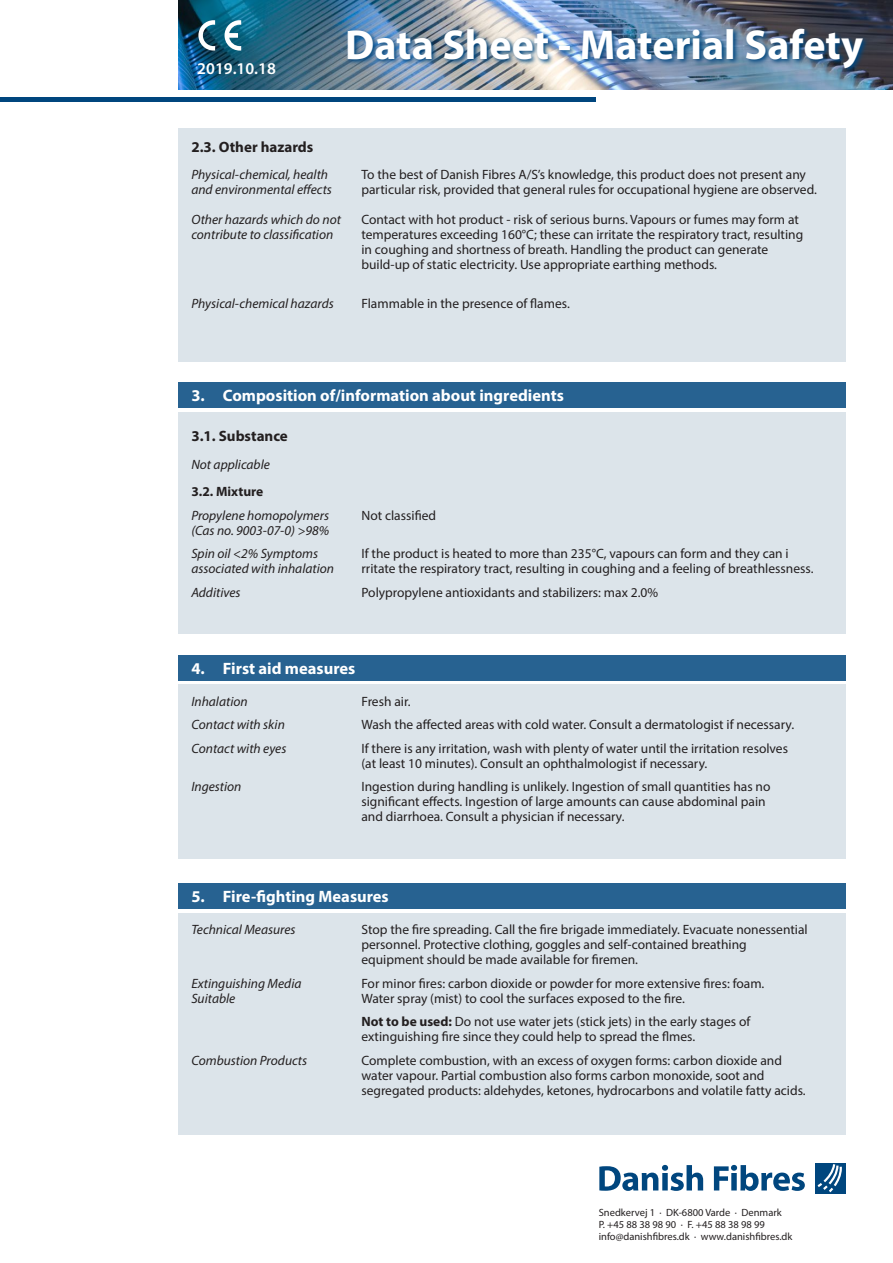
<style>
.page{position:relative;width:893px;height:1263px;background:#fff}
.page>*{position:absolute;margin:0;border:0;box-sizing:border-box;transform-origin:0 0}
.t1{font:700 42px "Myriad Pro";color:#fff}
.Mellem{font:700 16.5px "Myriad Pro";color:#fff}
.Mellem-2{font:600 16.5px "Myriad Pro";color:#fff}
.Underpunkt{font:700 15px "Myriad Pro";color:#231f20}
.Brød{font:13.5px/15px "Myriad Pro";color:#231f20}
.Brød-2{font:italic 13.5px "Myriad Pro";color:#231f20}
.Brødmellem{font:700 13.5px "Myriad Pro";color:#231f20}
.t2{font:10.5px "Myriad Pro";color:#231f20}
.s1{font-weight:700}
</style>
<div class="page">
<hr style="left:0;top:98px;width:595px;height:4px;background:#00467e">
<img style="left:179px;top:0;width:714px;height:89px">
<img style="left:346px;top:26px;width:523px;height:49px">
<div style="left:179px;top:128px;width:667px;height:233px;background:#dce4ea"></div>
<div style="left:179px;top:412px;width:667px;height:222px;background:#dce4ea"></div>
<div style="left:179px;top:685px;width:667px;height:174px;background:#dce4ea"></div>
<div style="left:179px;top:383px;width:667px;height:25px;background:#276291"></div>
<div style="left:179px;top:655px;width:667px;height:25px;background:#276291"></div>
<div style="left:179px;top:913px;width:667px;height:221px;background:#dce4ea"></div>
<div style="left:179px;top:883px;width:667px;height:26px;background:#276291"></div>
<svg style="left:198px;top:20px;width:17px;height:31px"></svg>
<svg style="left:225px;top:20px;width:16px;height:31px"></svg>
<svg style="left:599px;top:1165px;width:104px;height:26px"></svg>
<svg style="left:714px;top:1165px;width:91px;height:26px"></svg>
<div style="left:815px;top:1163px;width:31px;height:31px;background:#00467e"></div>
<svg style="left:818px;top:1164px;width:24px;height:28px"></svg>
<p class="Mellem-2" style="left:197px;top:58px;width:80px">2019.10.18</p>
<p class="t1" style="left:345px;top:18px;width:519px">Data Sheet - Material Safety</p>
<p class="Underpunkt" style="left:191px;top:137px;width:124px">2.3. Other hazards</p>
<p class="Brød-2" style="left:191px;top:166px;width:138px">Physical-chemical, health</p>
<p class="Brød" style="left:361px;top:167px;width:446px">To the best of Danish Fibres A/S’s knowledge, this product does not present any</p>
<p class="Brød-2" style="left:191px;top:181px;width:142px">and environmental effects</p>
<p class="Brød" style="left:361px;top:182px;width:457px">particular risk, provided that general rules for occupational hygiene are observed.</p>
<p class="Brød-2" style="left:191px;top:211px;width:151px">Other hazards which do not</p>
<p class="Brød" style="left:361px;top:212px;width:439px">Contact with hot product - risk of serious burns. Vapours or fumes may form at</p>
<p class="Brød-2" style="left:191px;top:226px;width:143px">contribute to classification</p>
<p class="Brød" style="left:361px;top:227px;width:443px">temperatures exceeding 160°C; these can irritate the respiratory tract, resulting in coughing and shortness of breath. Handling the product can generate build-up of static electricity. Use appropriate earthing methods.</p>
<p class="Brød-2" style="left:191px;top:295px;width:144px">Physical-chemical hazards</p>
<p class="Brød" style="left:361px;top:296px;width:210px">Flammable in the presence of flames.</p>
<p class="Mellem" style="left:191px;top:385px;width:374px">3. Composition of/information about ingredients</p>
<p class="Underpunkt" style="left:191px;top:426px;width:98px">3.1. Substance</p>
<p class="Brød-2" style="left:191px;top:456px;width:80px">Not applicable</p>
<p class="Brødmellem" style="left:191px;top:483px;width:74px">3.2. Mixture</p>
<p class="Brød-2" style="left:191px;top:507px;width:139px">Propylene homopolymers</p>
<p class="Brød" style="left:361px;top:507px;width:76px">Not classified</p>
<p class="Brød-2" style="left:191px;top:522px;width:139px">(Cas no. 9003-07-0) &gt;98%</p>
<p class="Brød-2" style="left:191px;top:545px;width:128px">Spin oil &lt;2% Symptoms</p>
<p class="Brød" style="left:361px;top:546px;width:429px">If the product is heated to more than 235°C, vapours can form and they can i</p>
<p class="Brød-2" style="left:191px;top:560px;width:144px">associated with inhalation</p>
<p class="Brød" style="left:361px;top:561px;width:453px">rritate the respiratory tract, resulting in coughing and a feeling of breathlessness.</p>
<p class="Brød-2" style="left:191px;top:584px;width:51px">Additives</p>
<p class="Brød" style="left:361px;top:584px;width:298px">Polypropylene antioxidants and stabilizers: max 2.0%</p>
<p class="Mellem" style="left:191px;top:657px;width:166px">4. First aid measures</p>
<p class="Brød-2" style="left:191px;top:693px;width:58px">Inhalation</p>
<p class="Brød" style="left:361px;top:693px;width:51px">Fresh air.</p>
<p class="Brød-2" style="left:191px;top:716px;width:95px">Contact with skin</p>
<p class="Brød" style="left:361px;top:717px;width:434px">Wash the affected areas with cold water. Consult a dermatologist if necessary.</p>
<p class="Brød-2" style="left:191px;top:740px;width:97px">Contact with eyes</p>
<p class="Brød" style="left:361px;top:740px;width:428px">If there is any irritation, wash with plenty of water until the irritation resolves (at least 10 minutes). Consult an ophthalmologist if necessary.</p>
<p class="Brød-2" style="left:191px;top:778px;width:52px">Ingestion</p>
<p class="Brød" style="left:361px;top:779px;width:411px">Ingestion during handling is unlikely. Ingestion of small quantities has no significant effects. Ingestion of large amounts can cause abdominal pain and diarrhoea. Consult a physician if necessary.</p>
<p class="Mellem" style="left:191px;top:886px;width:199px">5. Fire-fighting Measures</p>
<p class="Brød-2" style="left:191px;top:921px;width:106px">Technical Measures</p>
<p class="Brød" style="left:361px;top:922px;width:448px">Stop the fire spreading. Call the fire brigade immediately. Evacuate nonessential personnel. Protective clothing, goggles and self-contained breathing equipment should be made available for firemen.</p>
<p class="Brød-2" style="left:191px;top:975px;width:112px">Extinguishing Media</p>
<p class="Brød" style="left:361px;top:975px;width:404px">For minor fires: carbon dioxide or powder for more extensive fires: foam.</p>
<p class="Brød-2" style="left:191px;top:990px;width:46px">Suitable</p>
<p class="Brød" style="left:361px;top:990px;width:325px">Water spray (mist) to cool the surfaces exposed to the fire.</p>
<p class="Brød" style="left:361px;top:1014px;width:390px"><span class="s1">Not to be used:</span> Do not use water jets (stick jets) in the early stages of extinguishing fire since they could help to spread the flmes.</p>
<p class="Brød-2" style="left:191px;top:1052px;width:117px">Combustion Products</p>
<p class="Brød" style="left:361px;top:1052px;width:446px">Complete combustion, with an excess of oxygen forms: carbon dioxide and water vapour. Partial combustion also forms carbon monoxide, soot and segregated products: aldehydes, ketones, hydrocarbons and volatile fatty acids.</p>
<p class="t2" style="left:599px;top:1205px;width:185px">Snedkervej 1 · DK-6800 Varde · Denmark</p>
<p class="t2" style="left:599px;top:1217px;width:168px">P. +45 88 38 98 90 · F. +45 88 38 98 99</p>
<p class="t2" style="left:599px;top:1229px;width:195px">info@danishfibres.dk · www.danishfibres.dk</p>
</div>
